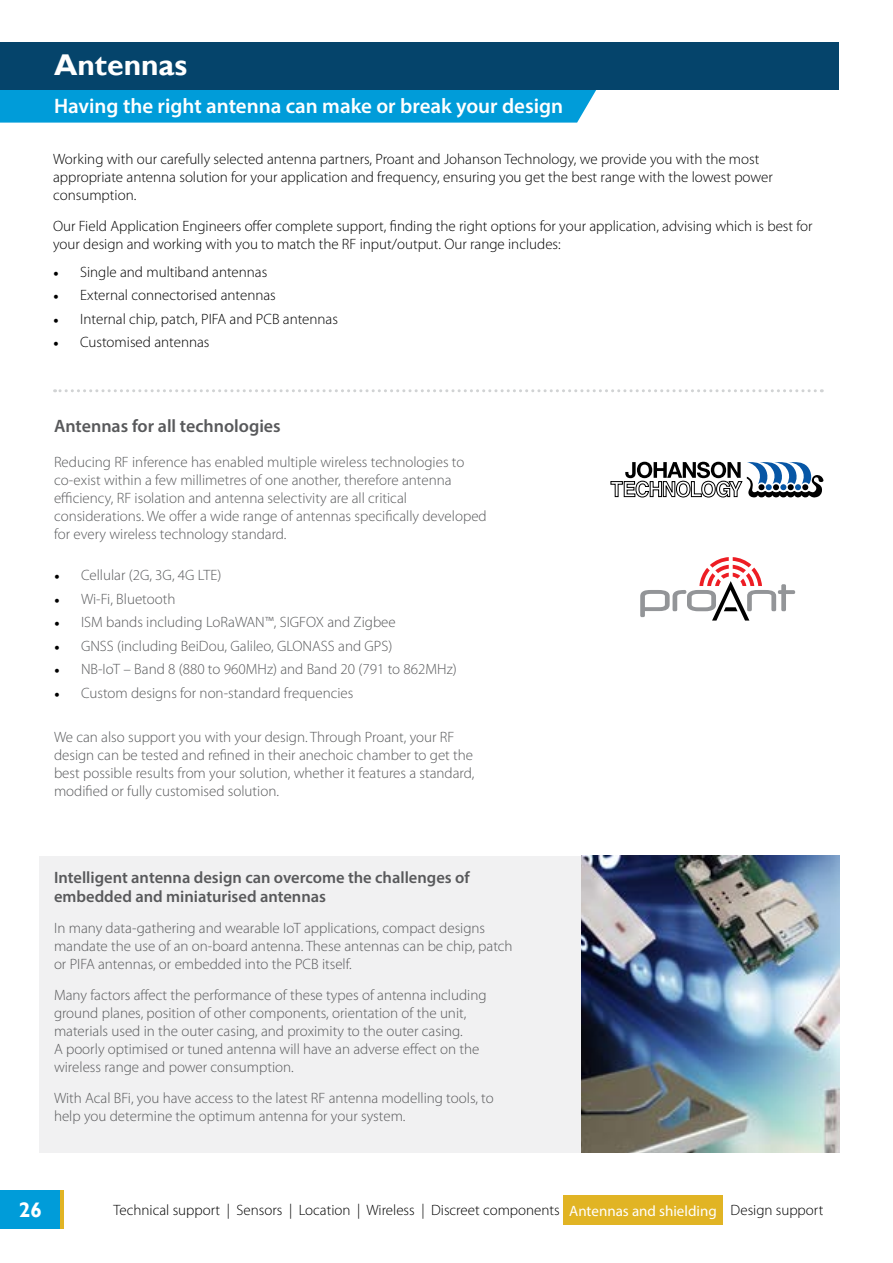
<style>
.page{position:relative;width:893px;height:1263px;background:#fff}
.page>*{position:absolute;margin:0;border:0;box-sizing:border-box;transform-origin:0 0}
.t1{font:700 30px "Gill Sans";color:#fff}
.t2{font:600 21px "Myriad Pro";color:#fff}
.t3{font:700 21px "Gill Sans";color:#fff}
.t4{font:600 18px "Myriad Pro";color:#58595b}
.t5{font:600 16.5px/19.8px "Myriad Pro";color:#58595b}
.t6{font:300 15px/18px "Myriad Pro";color:#58595b}
.t7{font:300 15px/18px "Myriad Pro";color:#000101}
.t8{font:300 15px "Myriad Pro";color:#000}
.t9{font:15px "Myriad Pro";color:#fff}
.s1{font-family:"Minion Pro";font-weight:400}
.s2{font-family:"Minion Pro";font-weight:400;color:#000}
</style>
<div class="page">
<div style="left:40px;top:856px;width:799px;height:296px;background:#f1f1f2"></div>
<img style="left:581px;top:856px;width:258px;height:296px">
<svg style="left:610px;top:462px;width:214px;height:36px"></svg>
<svg style="left:640px;top:557px;width:155px;height:64px"></svg>
<div style="left:0;top:90px;width:596px;height:33px;background:#009cd9"></div>
<div style="left:0;top:43px;width:839px;height:47px;background:#05446b"></div>
<svg style="left:55px;top:389px;width:760px;height:3px"></svg>
<div style="left:0;top:1191px;width:64px;height:38px;background:#e1b424"></div>
<div style="left:0;top:1191px;width:60px;height:38px;background:#009cd9"></div>
<div style="left:563px;top:1195px;width:160px;height:30px;background:#e1b424"></div>
<h1 class="t1" style="left:54px;top:47px;width:135px">Antennas</h1>
<h2 class="t2" style="left:54px;top:93px;width:511px">Having the right antenna can make or break your design</h2>
<p class="t7" style="left:53px;top:151px;width:721px">Working with our carefully selected antenna partners, Proant and Johanson Technology, we provide you with the most appropriate antenna solution for your application and frequency, ensuring you get the best range with the lowest power consumption.</p>
<p class="t7" style="left:53px;top:217px;width:761px">Our Field Application Engineers offer complete support, finding the right options for your application, advising which is best for your design and working with you to match the RF input/output. Our range includes:</p>
<p class="t8" style="left:53px;top:264px;width:216px"><span class="s1">•</span> Single and multiband antennas</p>
<p class="t8" style="left:53px;top:287px;width:224px"><span class="s1">•</span> External connectorised antennas</p>
<p class="t8" style="left:53px;top:311px;width:286px"><span class="s1">•</span> Internal chip, patch, PIFA and PCB antennas</p>
<p class="t8" style="left:53px;top:334px;width:158px"><span class="s1">•</span> Customised antennas</p>
<p class="t4" style="left:54px;top:414px;width:228px">Antennas for all technologies</p>
<p class="t6" style="left:54px;top:453px;width:434px">Reducing RF inference has enabled multiple wireless technologies to co-exist within a few millimetres of one another, therefore antenna efficiency, RF isolation and antenna selectivity are all critical considerations. We offer a wide range of antennas specifically developed for every wireless technology standard.</p>
<p class="t6" style="left:54px;top:566px;width:169px"><span class="s2">•</span> Cellular (2G, 3G, 4G LTE)</p>
<p class="t6" style="left:54px;top:590px;width:123px"><span class="s2">•</span> Wi-Fi, Bluetooth</p>
<p class="t6" style="left:54px;top:613px;width:343px"><span class="s2">•</span> ISM bands including LoRaWAN™, SIGFOX and Zigbee</p>
<p class="t6" style="left:54px;top:637px;width:340px"><span class="s2">•</span> GNSS (including BeiDou, Galileo, GLONASS and GPS)</p>
<p class="t6" style="left:54px;top:660px;width:404px"><span class="s2">•</span> NB-IoT – Band 8 (880 to 960MHz) and Band 20 (791 to 862MHz)</p>
<p class="t6" style="left:54px;top:684px;width:301px"><span class="s2">•</span> Custom designs for non-standard frequencies</p>
<p class="t6" style="left:54px;top:728px;width:422px">We can also support you with your design. Through Proant, your RF design can be tested and refined in their anechoic chamber to get the best possible results from your solution, whether it features a standard, modified or fully customised solution.</p>
<p class="t5" style="left:54px;top:867px;width:417px">Intelligent antenna design can overcome the challenges of embedded and miniaturised antennas</p>
<p class="t6" style="left:54px;top:919px;width:460px">In many data-gathering and wearable IoT applications, compact designs mandate the use of an on-board antenna. These antennas can be chip, patch or PIFA antennas, or embedded into the PCB itself.</p>
<p class="t6" style="left:54px;top:986px;width:434px">Many factors affect the performance of these types of antenna including ground planes, position of other components, orientation of the unit, materials used in the outer casing, and proximity to the outer casing.<br>A poorly optimised or tuned antenna will have an adverse effect on the wireless range and power consumption.</p>
<p class="t6" style="left:54px;top:1089px;width:441px">With Acal BFi, you have access to the latest RF antenna modelling tools, to help you determine the optimum antenna for your system.</p>
<h2 class="t3" style="left:19px;top:1197px;width:25px">26</h2>
<p class="t8" style="left:114px;top:1202px;width:512px">Technical support | Sensors | Location | Wireless | Discreet components | Antenna</p>
<p class="t8" style="left:698px;top:1202px;width:127px">ng | Design support</p>
<p class="t9" style="left:569px;top:1201px;width:149px">Antennas and shielding</p>
</div>
